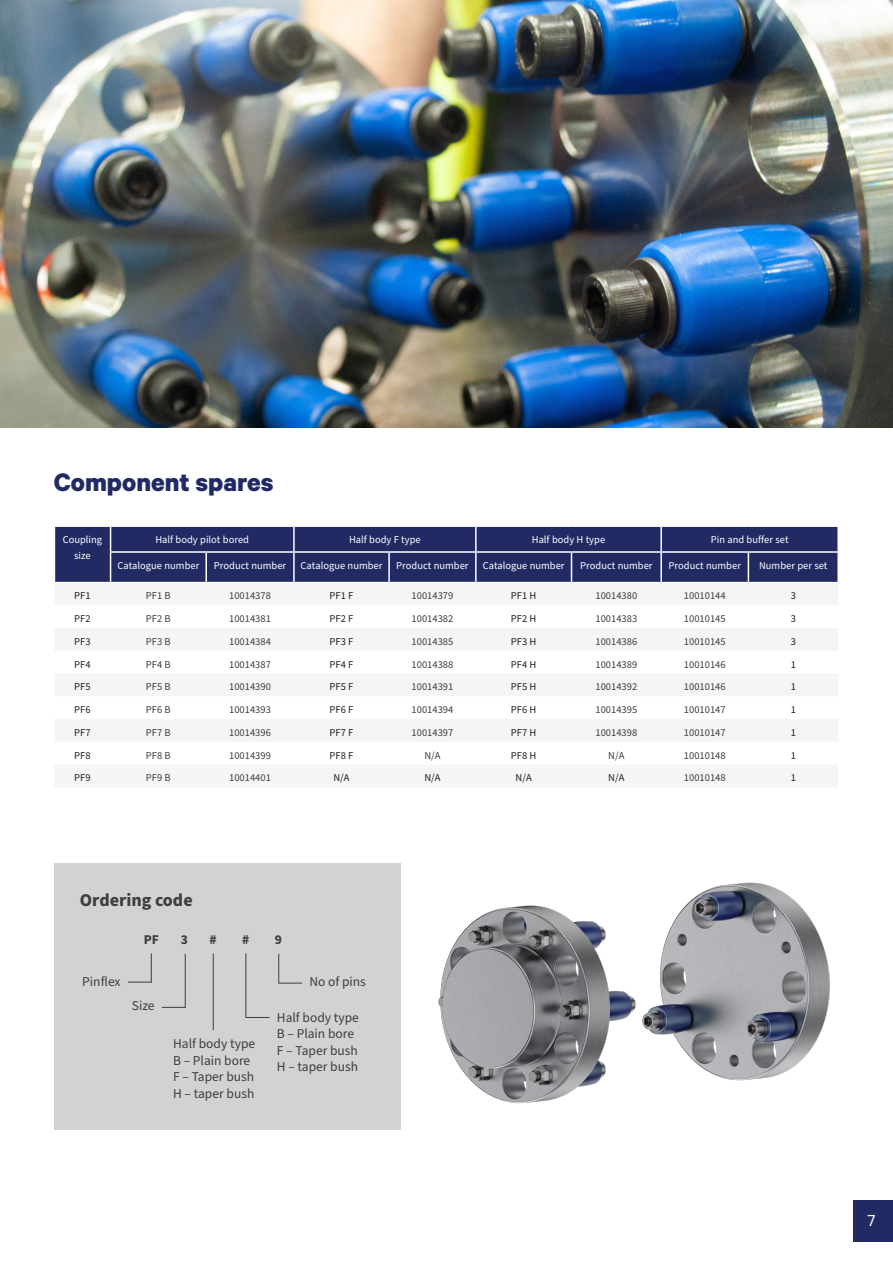
<style>
.page{position:relative;width:893px;height:1263px;background:#fff}
.page>*{position:absolute;margin:0;border:0;box-sizing:border-box;transform-origin:0 0}
.t1{font:700 28.5px "Calibre";color:#222a64}
.Paragraph_Style_1{font:700 18px "Source Sans Pro";color:#3e3e3f}
.t2{font:18px "Calibre";color:#fff}
.Paragraph_Style_1-2{font:13.5px "Source Sans Pro";color:#3e3e3f}
.Paragraph_Style_1-3{font:700 13.5px "Source Sans Pro";color:#3e3e3f}
.t3{font:10.5px "Source Sans Pro";color:#3e3e3f}
.t4{font:10.5px/16.5px "Source Sans Pro";color:#fff;text-align:center}
.t5{font:10.5px "Source Sans Pro";color:#231f20}
</style>
<div class="page">
<div style="left:853px;top:1200px;width:40px;height:42px;background:#222a64"></div>
<div style="left:54px;top:863px;width:347px;height:267px;background:#d1d2d4"></div>
<svg style="left:55px;top:584px;width:783px;height:203px;fill:#f4f5f5"></svg>
<svg style="left:54px;top:526px;width:784px;height:57px;background:#30376d"></svg>
<hr style="left:837px;top:553px;width:2px;height:29px;background:#fff">
<hr style="left:389px;top:582px;width:87px;height:1px;background:#fff">
<hr style="left:476px;top:582px;width:95px;height:1px;background:#fff">
<hr style="left:571px;top:582px;width:90px;height:1px;background:#fff">
<hr style="left:661px;top:582px;width:87px;height:1px;background:#fff">
<hr style="left:748px;top:582px;width:91px;height:1px;background:#fff">
<svg style="left:278px;top:954px;width:24px;height:30px"></svg>
<hr style="left:213px;top:953px;width:1px;height:77px;background:#3e3e3f">
<svg style="left:128px;top:953px;width:24px;height:30px"></svg>
<hr style="left:185px;top:954px;width:1px;height:54px;background:#3e3e3f">
<svg style="left:162px;top:1007px;width:24px;height:1px"></svg>
<img style="left:0;top:0;width:893px;height:428px">
<hr style="left:245px;top:953px;width:1px;height:65px;background:#3e3e3f">
<svg style="left:246px;top:1017px;width:24px;height:1px"></svg>
<img style="left:438px;top:882px;width:392px;height:222px">
<p class="t1" style="left:54px;top:465px;width:222px">Component spares</p>
<p class="t4" style="left:63px;top:531px;width:41px">Coupling size</p>
<p class="t4" style="left:155px;top:531px;width:95px">Half body pilot bored</p>
<p class="t4" style="left:349px;top:531px;width:73px">Half body F type</p>
<p class="t4" style="left:532px;top:531px;width:75px">Half body H type</p>
<p class="t4" style="left:711px;top:531px;width:79px">Pin and buffer set</p>
<p class="t4" style="left:117px;top:557px;width:83px">Catalogue number</p>
<p class="t4" style="left:214px;top:557px;width:74px">Product number</p>
<p class="t4" style="left:301px;top:557px;width:83px">Catalogue number</p>
<p class="t4" style="left:396px;top:557px;width:74px">Product number</p>
<p class="t4" style="left:483px;top:557px;width:83px">Catalogue number</p>
<p class="t4" style="left:580px;top:557px;width:74px">Product number</p>
<p class="t4" style="left:669px;top:557px;width:74px">Product number</p>
<p class="t4" style="left:759px;top:557px;width:70px">Number per set</p>
<p class="t5" style="left:74px;top:589px;width:18px">PF1</p>
<p class="t3" style="left:146px;top:589px;width:26px">PF1 B</p>
<p class="t3" style="left:229px;top:589px;width:43px">10014378</p>
<p class="t5" style="left:330px;top:589px;width:25px">PF1 F</p>
<p class="t3" style="left:412px;top:589px;width:43px">10014379</p>
<p class="t5" style="left:511px;top:589px;width:27px">PF1 H</p>
<p class="t3" style="left:595px;top:589px;width:43px">10014380</p>
<p class="t3" style="left:684px;top:589px;width:43px">10010144</p>
<p class="t5" style="left:791px;top:589px;width:7px">3</p>
<p class="t5" style="left:74px;top:612px;width:18px">PF2</p>
<p class="t3" style="left:146px;top:612px;width:26px">PF2 B</p>
<p class="t3" style="left:229px;top:612px;width:43px">10014381</p>
<p class="t5" style="left:330px;top:612px;width:25px">PF2 F</p>
<p class="t3" style="left:412px;top:612px;width:43px">10014382</p>
<p class="t5" style="left:511px;top:612px;width:27px">PF2 H</p>
<p class="t3" style="left:595px;top:612px;width:43px">10014383</p>
<p class="t3" style="left:684px;top:612px;width:43px">10010145</p>
<p class="t5" style="left:791px;top:612px;width:7px">3</p>
<p class="t5" style="left:74px;top:634px;width:18px">PF3</p>
<p class="t3" style="left:146px;top:634px;width:26px">PF3 B</p>
<p class="t3" style="left:229px;top:634px;width:43px">10014384</p>
<p class="t5" style="left:330px;top:634px;width:25px">PF3 F</p>
<p class="t3" style="left:412px;top:634px;width:43px">10014385</p>
<p class="t5" style="left:511px;top:634px;width:27px">PF3 H</p>
<p class="t3" style="left:595px;top:634px;width:43px">10014386</p>
<p class="t3" style="left:684px;top:634px;width:43px">10010145</p>
<p class="t5" style="left:791px;top:634px;width:7px">3</p>
<p class="t5" style="left:74px;top:657px;width:18px">PF4</p>
<p class="t3" style="left:146px;top:657px;width:26px">PF4 B</p>
<p class="t3" style="left:229px;top:657px;width:43px">10014387</p>
<p class="t5" style="left:330px;top:657px;width:25px">PF4 F</p>
<p class="t3" style="left:412px;top:657px;width:43px">10014388</p>
<p class="t5" style="left:511px;top:657px;width:27px">PF4 H</p>
<p class="t3" style="left:595px;top:657px;width:43px">10014389</p>
<p class="t3" style="left:684px;top:657px;width:43px">10010146</p>
<p class="t5" style="left:791px;top:657px;width:7px">1</p>
<p class="t5" style="left:74px;top:680px;width:18px">PF5</p>
<p class="t3" style="left:146px;top:680px;width:26px">PF5 B</p>
<p class="t3" style="left:229px;top:680px;width:43px">10014390</p>
<p class="t5" style="left:330px;top:680px;width:25px">PF5 F</p>
<p class="t3" style="left:412px;top:680px;width:43px">10014391</p>
<p class="t5" style="left:511px;top:680px;width:27px">PF5 H</p>
<p class="t3" style="left:595px;top:680px;width:43px">10014392</p>
<p class="t3" style="left:684px;top:680px;width:43px">10010146</p>
<p class="t5" style="left:791px;top:680px;width:7px">1</p>
<p class="t5" style="left:74px;top:703px;width:18px">PF6</p>
<p class="t3" style="left:146px;top:703px;width:26px">PF6 B</p>
<p class="t3" style="left:229px;top:703px;width:43px">10014393</p>
<p class="t5" style="left:330px;top:703px;width:25px">PF6 F</p>
<p class="t3" style="left:412px;top:703px;width:43px">10014394</p>
<p class="t5" style="left:511px;top:703px;width:27px">PF6 H</p>
<p class="t3" style="left:595px;top:703px;width:43px">10014395</p>
<p class="t3" style="left:684px;top:703px;width:43px">10010147</p>
<p class="t5" style="left:791px;top:703px;width:7px">1</p>
<p class="t5" style="left:74px;top:725px;width:18px">PF7</p>
<p class="t3" style="left:146px;top:725px;width:26px">PF7 B</p>
<p class="t3" style="left:229px;top:725px;width:43px">10014396</p>
<p class="t5" style="left:330px;top:725px;width:25px">PF7 F</p>
<p class="t3" style="left:412px;top:725px;width:43px">10014397</p>
<p class="t5" style="left:511px;top:725px;width:27px">PF7 H</p>
<p class="t3" style="left:595px;top:725px;width:43px">10014398</p>
<p class="t3" style="left:684px;top:725px;width:43px">10010147</p>
<p class="t5" style="left:791px;top:725px;width:7px">1</p>
<p class="t5" style="left:74px;top:748px;width:18px">PF8</p>
<p class="t3" style="left:146px;top:748px;width:26px">PF8 B</p>
<p class="t3" style="left:229px;top:748px;width:43px">10014399</p>
<p class="t5" style="left:330px;top:748px;width:25px">PF8 F</p>
<p class="t3" style="left:424px;top:748px;width:18px">N/A</p>
<p class="t5" style="left:511px;top:748px;width:27px">PF8 H</p>
<p class="t3" style="left:608px;top:748px;width:18px">N/A</p>
<p class="t3" style="left:684px;top:748px;width:43px">10010148</p>
<p class="t5" style="left:791px;top:748px;width:7px">1</p>
<p class="t5" style="left:74px;top:771px;width:18px">PF9</p>
<p class="t3" style="left:146px;top:771px;width:26px">PF9 B</p>
<p class="t3" style="left:229px;top:771px;width:43px">10014401</p>
<p class="t5" style="left:333px;top:771px;width:18px">N/A</p>
<p class="t5" style="left:424px;top:771px;width:18px">N/A</p>
<p class="t5" style="left:516px;top:771px;width:18px">N/A</p>
<p class="t5" style="left:608px;top:771px;width:18px">N/A</p>
<p class="t3" style="left:684px;top:771px;width:43px">10010148</p>
<p class="t5" style="left:791px;top:771px;width:7px">1</p>
<p class="Paragraph_Style_1" style="left:80px;top:888px;width:114px">Ordering code</p>
<p class="Paragraph_Style_1-3" style="left:144px;top:930px;width:17px">PF</p>
<p class="Paragraph_Style_1-2" style="left:82px;top:972px;width:40px">Pinflex</p>
<p class="Paragraph_Style_1-2" style="left:132px;top:997px;width:24px">Size</p>
<p class="Paragraph_Style_1-3" style="left:181px;top:930px;width:9px">3</p>
<p class="Paragraph_Style_1-3" style="left:209px;top:930px;width:9px">#</p>
<p class="Paragraph_Style_1-3" style="left:242px;top:930px;width:9px">#</p>
<p class="Paragraph_Style_1-2" style="left:173px;top:1035px;width:84px">Half body type</p>
<p class="Paragraph_Style_1-2" style="left:173px;top:1051px;width:79px">B – Plain bore</p>
<p class="Paragraph_Style_1-2" style="left:173px;top:1068px;width:83px">F – Taper bush</p>
<p class="Paragraph_Style_1-2" style="left:173px;top:1084px;width:83px">H – taper bush</p>
<p class="Paragraph_Style_1-3" style="left:275px;top:930px;width:9px">9</p>
<p class="Paragraph_Style_1-2" style="left:309px;top:973px;width:58px">No of pins</p>
<p class="Paragraph_Style_1-2" style="left:277px;top:1008px;width:84px">Half body type</p>
<p class="Paragraph_Style_1-2" style="left:277px;top:1024px;width:79px">B – Plain bore</p>
<p class="Paragraph_Style_1-2" style="left:277px;top:1041px;width:83px">F – Taper bush</p>
<p class="Paragraph_Style_1-2" style="left:277px;top:1057px;width:83px">H – taper bush</p>
<h2 class="t2" style="left:867px;top:1209px;width:9px">7</h2>
</div>
